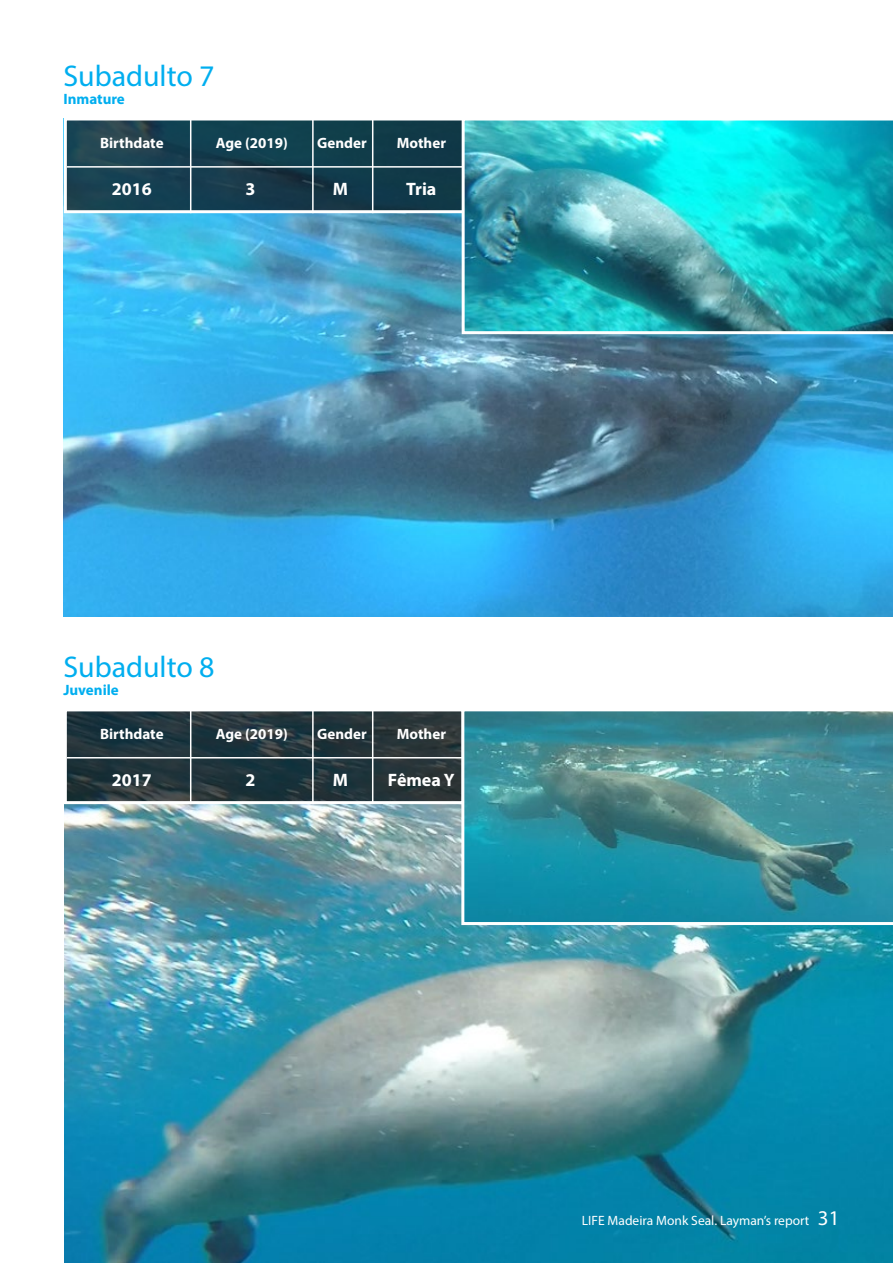
<style>
.page{position:relative;width:893px;height:1263px;background:#fff}
.page>*{position:absolute;margin:0;border:0;box-sizing:border-box;transform-origin:0 0}
.t1{font:30px "Myriad Pro";color:#00aeef}
.t2{font:700 18px "Myriad Pro";color:#fff}
.t3{font:700 15px "Myriad Pro";color:#fff}
.t4{font:700 15px "Myriad Pro";color:#00aeef}
.t5{font:13.5px "Myriad Pro";color:#fff}
.s1{font-size:21px}
</style>
<div class="page">
<img style="left:65px;top:804px;width:828px;height:459px">
<svg style="left:68px;top:712px;width:393px;height:88px;background:#25373d"></svg>
<div style="left:64px;top:708px;width:401px;height:96px;border:3px solid #fff"></div>
<hr style="left:190px;top:710px;width:1px;height:94px;background:#fff">
<hr style="left:312px;top:710px;width:2px;height:94px;background:#fff">
<hr style="left:372px;top:710px;width:1px;height:94px;background:#fff">
<hr style="left:67px;top:757px;width:398px;height:1px;background:#fff">
<img style="left:63px;top:119px;width:830px;height:498px">
<svg style="left:68px;top:121px;width:394px;height:88px;background:#153d4c"></svg>
<div style="left:64px;top:117px;width:402px;height:96px;border:3px solid #fff"></div>
<hr style="left:190px;top:119px;width:1px;height:94px;background:#fff">
<hr style="left:312px;top:119px;width:2px;height:94px;background:#fff">
<hr style="left:372px;top:119px;width:1px;height:94px;background:#fff">
<hr style="left:67px;top:166px;width:398px;height:2px;background:#fff">
<img style="left:462px;top:117px;width:431px;height:217px">
<svg style="left:461px;top:708px;width:432px;height:217px;background:#3f909c"></svg>
<h1 class="t1" style="left:63px;top:58px;width:153px">Subadulto 7</h1>
<p class="t4" style="left:63px;top:90px;width:63px">Inmature</p>
<p class="t3" style="left:100px;top:133px;width:65px">Birthdate</p>
<p class="t3" style="left:216px;top:133px;width:74px">Age (2019)</p>
<p class="t3" style="left:317px;top:133px;width:51px">Gender</p>
<p class="t3" style="left:397px;top:133px;width:51px">Mother</p>
<p class="t2" style="left:112px;top:177px;width:41px">2016</p>
<p class="t2" style="left:245px;top:177px;width:11px">3</p>
<p class="t2" style="left:333px;top:177px;width:17px">M</p>
<p class="t2" style="left:406px;top:177px;width:32px">Tria</p>
<h1 class="t1" style="left:63px;top:649px;width:153px">Subadulto 8</h1>
<p class="t4" style="left:63px;top:680px;width:57px">Juvenile</p>
<p class="t3" style="left:100px;top:724px;width:65px">Birthdate</p>
<p class="t3" style="left:216px;top:724px;width:74px">Age (2019)</p>
<p class="t3" style="left:317px;top:724px;width:51px">Gender</p>
<p class="t3" style="left:397px;top:724px;width:51px">Mother</p>
<p class="t2" style="left:112px;top:768px;width:41px">2017</p>
<p class="t2" style="left:245px;top:768px;width:11px">2</p>
<p class="t2" style="left:333px;top:768px;width:17px">M</p>
<p class="t2" style="left:388px;top:768px;width:68px">Fêmea Y</p>
<p class="t5" style="left:582px;top:1212px;width:259px">LIFE Madeira Monk Seal. Layman’s report <span class="s1">31</span></p>
</div>
